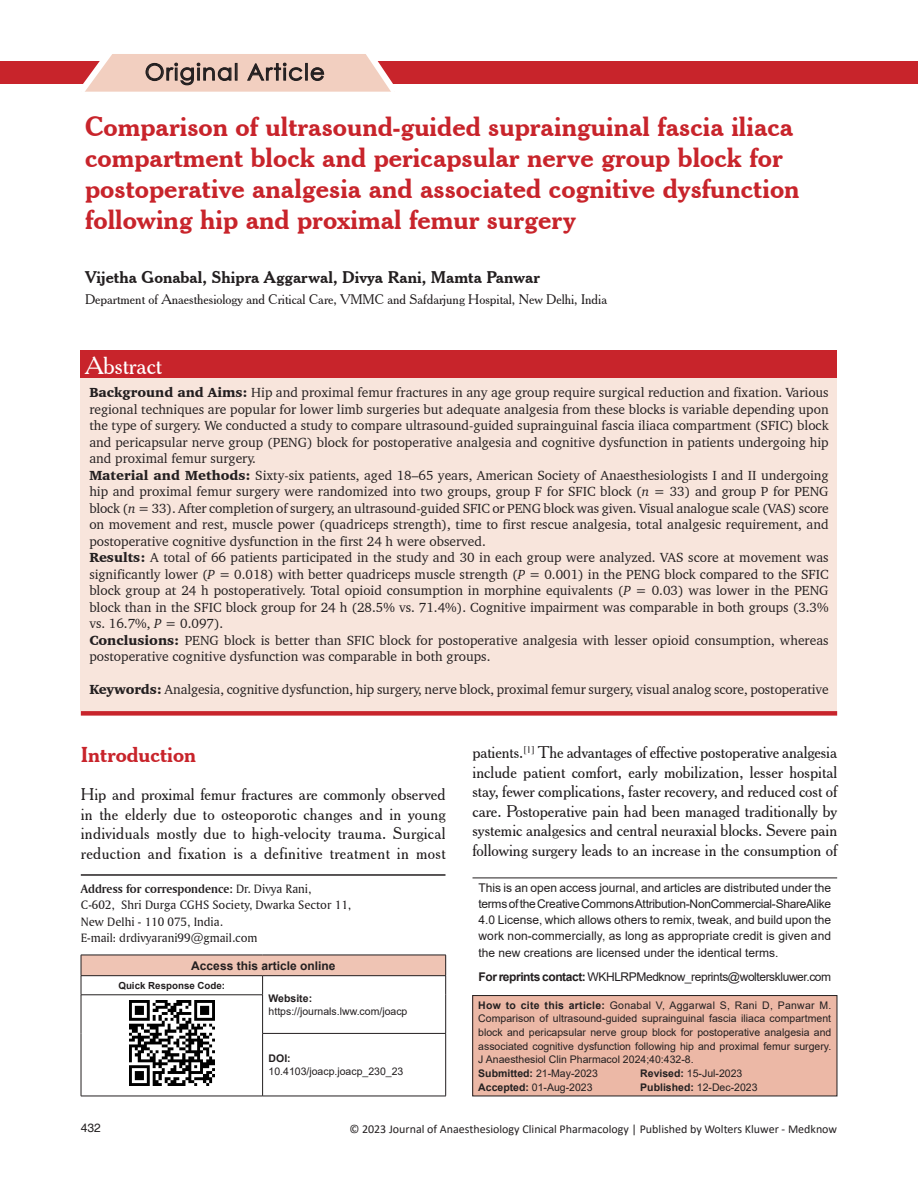
<style>
.page{position:relative;width:918px;height:1188px;background:#fff}
.page>*{position:absolute;margin:0;border:0;box-sizing:border-box;transform-origin:0 0}
.AT{font:700 27px/30.8px "Cheltenham BT";color:#c8242b}
.ABSH{font:24px "Cheltenham BT";color:#fff}
.AH{font:22.5px "Century Gothic";letter-spacing:.06em;color:#231f20}
.t1{font:700 21px "Cheltenham BT";color:#c8242b}
.TX{font:16.5px/19.5px "Cheltenham BT";letter-spacing:.02em;color:#231f20;text-align:justify}
.AU{font:700 16.5px "Cheltenham BT";color:#231f20}
.ABS{font:13.5px/16.5px "Charter BT";color:#231f20;text-align:justify}
.KWD{font:13.5px "Charter BT";letter-spacing:-.01em;color:#231f20}
.AFF{font:13.5px "Cheltenham BT";color:#231f20}
.ADD{font:12.75px/16.5px "Amerigo BT Roman A";color:#231f20}
.C{font:12px/16.2px "Arial";color:#231f20;text-align:justify}
.t2{font:12px "Calibri";color:#231f20}
.C-2{font:12px "Arial";letter-spacing:-.035em;color:#231f20}
.AAO{font:700 12px "Arial";color:#231f20}
.t3{font:12px "Helvetica";color:#231f20}
.HTC{font:10.5px/13.6px "Arial";color:#231f20;text-align:justify}
.HIS{font:10.5px "Arial";color:#231f20}
.Web{font:10.5px/13.5px "Arial";color:#231f20}
.QRC{font:700 9.75px "Arial";color:#231f20}
.s1{font-weight:900}
.s2{font-style:italic}
.s3{font-family:"Amerigo BT Bold A"}
.s4{font-weight:700}
</style>
<div class="page">
<hr style="left:81px;top:874px;width:364px;height:2px;background:#231f20">
<div style="left:81px;top:955px;width:365px;height:21px;background:#efc4b4"></div>
<hr style="left:81px;top:1096px;width:182px;height:1px;background:#231f20">
<hr style="left:81px;top:955px;width:182px;height:1px;background:#231f20">
<hr style="left:263px;top:955px;width:183px;height:1px;background:#231f20">
<hr style="left:81px;top:975px;width:182px;height:1px;background:#231f20">
<svg style="left:81px;top:955px;width:1px;height:40px"></svg>
<hr style="left:263px;top:975px;width:183px;height:1px;background:#231f20">
<svg style="left:445px;top:955px;width:1px;height:40px"></svg>
<hr style="left:445px;top:995px;width:1px;height:38px;background:#231f20">
<hr style="left:81px;top:995px;width:182px;height:1px;background:#231f20">
<hr style="left:81px;top:995px;width:1px;height:38px;background:#231f20">
<hr style="left:81px;top:1033px;width:1px;height:63px;background:#231f20">
<hr style="left:262px;top:1033px;width:184px;height:1px;background:#231f20">
<hr style="left:445px;top:1034px;width:1px;height:62px;background:#231f20">
<hr style="left:263px;top:1096px;width:183px;height:1px;background:#231f20">
<svg style="left:262px;top:976px;width:1px;height:19px"></svg>
<hr style="left:262px;top:995px;width:1px;height:38px;background:#231f20">
<hr style="left:262px;top:1034px;width:1px;height:62px;background:#231f20">
<img style="left:129px;top:1001px;width:85px;height:85px">
<div style="left:81px;top:378px;width:756px;height:333px;background:#f8e5dc"></div>
<div style="left:81px;top:711px;width:756px;height:5px;background:#c8242b"></div>
<div style="left:81px;top:351px;width:756px;height:27px;background:#c8242b"></div>
<div style="left:473px;top:996px;width:364px;height:100px;background:#ecb8a6"></div>
<div style="left:472px;top:995px;width:365px;height:101px;border:1px solid #231f20"></div>
<div style="left:0;top:61px;width:918px;height:23px;background:#c8242b"></div>
<svg style="left:83px;top:54px;width:310px;height:38px;background:#debcb1"></svg>
<hr style="left:472px;top:878px;width:365px;height:1px;background:#231f20">
<p class="AH" style="left:145px;top:56px;width:181px">Original Article</p>
<p class="AT" style="left:85px;top:111px;width:716px">Comparison of ultrasound‑guided suprainguinal fascia iliaca compartment block and pericapsular nerve group block for postoperative analgesia and associated cognitive dysfunction following hip and proximal femur surgery</p>
<p class="AU" style="left:85px;top:267px;width:456px">Vijetha Gonabal, Shipra Aggarwal, Divya Rani, Mamta Panwar</p>
<p class="AFF" style="left:85px;top:291px;width:524px">Department of Anaesthesiology and Critical Care, VMMC and Safdarjung Hospital, New Delhi, India</p>
<p class="ABSH" style="left:85px;top:350px;width:78px">Abstract</p>
<p class="ABS" style="left:89px;top:384px;width:741px"><span class="s1">Background and Aims:</span> Hip and proximal femur fractures in any age group require surgical reduction and fixation. Various regional techniques are popular for lower limb surgeries but adequate analgesia from these blocks is variable depending upon the type of surgery. We conducted a study to compare ultrasound‑guided suprainguinal fascia iliaca compartment (SFIC) block and pericapsular nerve group (PENG) block for postoperative analgesia and cognitive dysfunction in patients undergoing hip and proximal femur surgery.</p>
<p class="ABS" style="left:89px;top:466px;width:741px"><span class="s1">Material and Methods:</span> Sixty‑six patients, aged 18–65 years, American Society of Anaesthesiologists I and II undergoing hip and proximal femur surgery were randomized into two groups, group F for SFIC block (<span class="s2">n</span> = 33) and group P for PENG block (<span class="s2">n</span> = 33). After completion of surgery, an ultrasound‑guided SFIC or PENG block was given. Visual analogue scale (VAS) score on movement and rest, muscle power (quadriceps strength), time to first rescue analgesia, total analgesic requirement, and postoperative cognitive dysfunction in the first 24 h were observed.</p>
<p class="ABS" style="left:89px;top:549px;width:741px"><span class="s1">Results:</span> A total of 66 patients participated in the study and 30 in each group were analyzed. VAS score at movement was significantly lower (<span class="s2">P</span> = 0.018) with better quadriceps muscle strength (<span class="s2">P</span> = 0.001) in the PENG block compared to the SFIC block group at 24 h postoperatively. Total opioid consumption in morphine equivalents (<span class="s2">P</span> = 0.03) was lower in the PENG block than in the SFIC block group for 24 h (28.5% vs. 71.4%). Cognitive impairment was comparable in both groups (3.3% vs. 16.7%, <span class="s2">P</span> = 0.097).</p>
<p class="ABS" style="left:89px;top:631px;width:741px"><span class="s1">Conclusions:</span> PENG block is better than SFIC block for postoperative analgesia with lesser opioid consumption, whereas postoperative cognitive dysfunction was comparable in both groups.</p>
<p class="KWD" style="left:89px;top:681px;width:741px"><span class="s1">Keywords:</span> Analgesia, cognitive dysfunction, hip surgery, nerve block, proximal femur surgery, visual analog score, postoperative</p>
<h1 class="t1" style="left:81px;top:741px;width:117px">Introduction</h1>
<p class="TX" style="left:81px;top:784px;width:366px">Hip and proximal femur fractures are commonly observed in the elderly due to osteoporotic changes and in young individuals mostly due to high‑velocity trauma. Surgical reduction and fixation is a definitive treatment in most</p>
<p class="ADD" style="left:81px;top:880px;width:272px"><span class="s3">Address for correspondence:</span> Dr. Divya Rani,<br>C‑602, Shri Durga CGHS Society, Dwarka Sector 11, New Delhi ‑ 110 075, India.<br>E‑mail: drdivyarani99@gmail.com</p>
<p class="AAO" style="left:191px;top:957px;width:146px">Access this article online</p>
<p class="QRC" style="left:118px;top:978px;width:108px">Quick Response Code:</p>
<p class="Web" style="left:269px;top:991px;width:140px"><span class="s4">Website: </span>https://journals.lww.com/joacp</p>
<p class="Web" style="left:269px;top:1051px;width:136px"><span class="s4">DOI:<br></span>10.4103/joacp.joacp_230_23</p>
<p class="TX" style="left:472px;top:743px;width:366px">patients.<sup>[1]</sup> The advantages of effective postoperative analgesia include patient comfort, early mobilization, lesser hospital stay, fewer complications, faster recovery, and reduced cost of care. Postoperative pain had been managed traditionally by systemic analgesics and central neuraxial blocks. Severe pain following surgery leads to an increase in the consumption of</p>
<p class="C" style="left:478px;top:879px;width:354px">This is an open access journal, and articles are distributed under the terms of the Creative Commons Attribution‑NonCommercial‑ShareAlike 4.0 License, which allows others to remix, tweak, and build upon the work non‑commercially, as long as appropriate credit is given and the new creations are licensed under the identical terms.</p>
<p class="C-2" style="left:478px;top:969px;width:354px"><span class="s4">For reprints contact:</span> WKHLRPMedknow_reprints@wolterskluwer.com</p>
<p class="HTC" style="left:478px;top:998px;width:355px"><span class="s4">How to cite this article:</span> Gonabal V, Aggarwal S, Rani D, Panwar M.<br>Comparison of ultrasound-guided suprainguinal fascia iliaca compartment block and pericapsular nerve group block for postoperative analgesia and associated cognitive dysfunction following hip and proximal femur surgery.<br>J Anaesthesiol Clin Pharmacol 2024;40:432-8.</p>
<p class="HIS" style="left:478px;top:1066px;width:121px"><span class="s4">Submitted:</span> 21‑May‑2023</p>
<p class="HIS" style="left:640px;top:1066px;width:104px"><span class="s4">Revised:</span> 15‑Jul‑2023</p>
<p class="HIS" style="left:478px;top:1080px;width:116px"><span class="s4">Accepted:</span> 01-Aug-2023</p>
<p class="HIS" style="left:640px;top:1080px;width:119px"><span class="s4">Published:</span> 12-Dec-2023</p>
<p class="t3" style="left:81px;top:1121px;width:22px">432</p>
<p class="t2" style="left:349px;top:1120px;width:489px">© 2023 Journal of Anaesthesiology Clinical Pharmacology | Published by Wolters Kluwer - Medknow</p>
</div>
